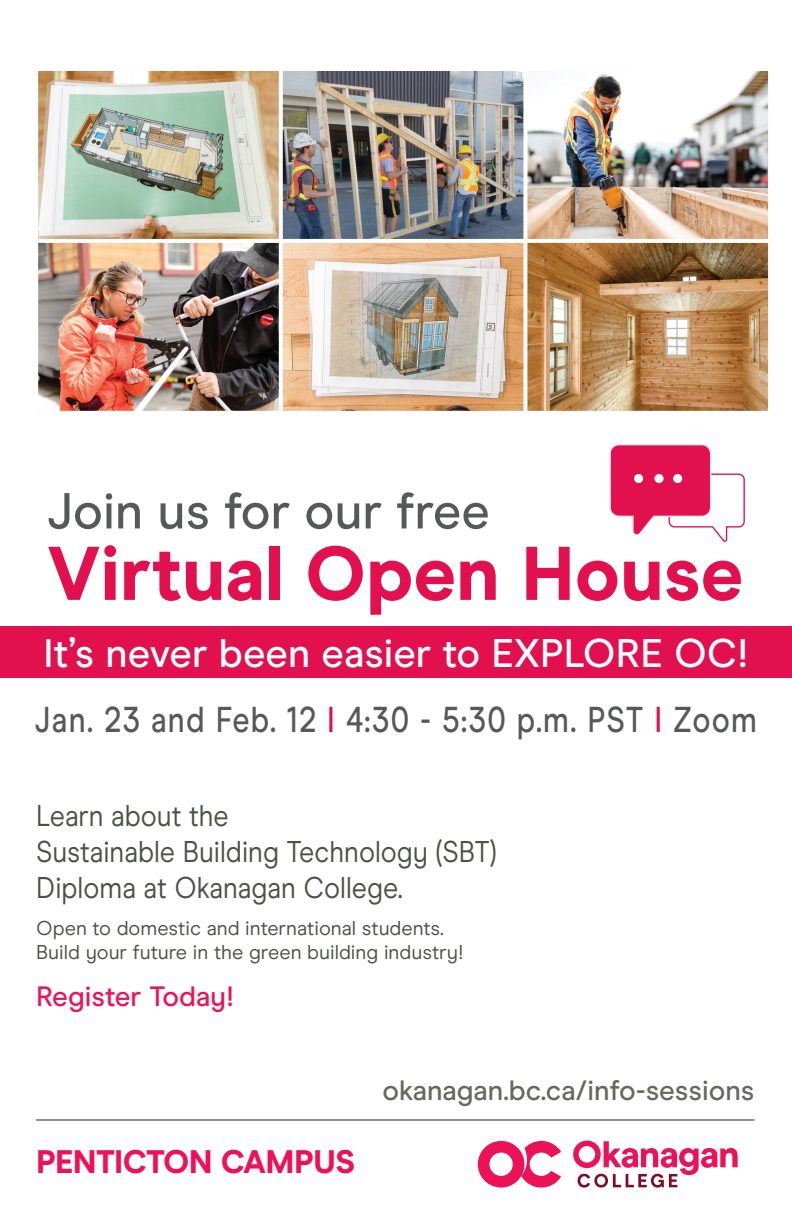
<style>
.page{position:relative;width:792px;height:1224px;background:#fff}
.page>*{position:absolute;margin:0;border:0;box-sizing:border-box;transform-origin:0 0}
.t1{font:800 75.8px "Modern Era";color:#e2104f}
.t2{font:500 50.5px "Modern Era";color:#57585a}
.t3{font:500 40px "Modern Era";color:#fff}
.t4{font:500 36px "Modern Era";letter-spacing:.04em;color:#57585a;scale:.85 1}
.t5{font:800 32.6px "Modern Era";letter-spacing:-.02em;color:#ed1157}
.t6{font:30px/36px "Modern Era";color:#4b5048;scale:.9 1}
.t7{font:500 28px "Modern Era";color:#666860}
.t8{font:500 28px "Modern Era";color:#ed1157}
.t9{font:20px/24px "Modern Era";color:#4b5048}
.s1{color:#e2104f}
</style>
<div class="page">
<img style="left:527px;top:71px;width:242px;height:168px">
<img style="left:282px;top:71px;width:242px;height:168px">
<img style="left:38px;top:242px;width:241px;height:169px">
<img style="left:282px;top:242px;width:242px;height:169px">
<img style="left:38px;top:71px;width:241px;height:168px">
<img style="left:527px;top:242px;width:242px;height:169px">
<hr style="left:36px;top:1119px;width:718px;height:1px;background:#231f20">
<svg style="left:478px;top:1141px;width:83px;height:47px"></svg>
<svg style="left:573px;top:1141px;width:165px;height:47px"></svg>
<div style="left:0;top:626px;width:792px;height:51px;background:#e2104f"></div>
<svg style="left:609px;top:444px;width:136px;height:98px"></svg>
<div style="left:634px;top:474px;width:9px;height:9px;background:#fff;border-radius:50%"></div>
<div style="left:654px;top:474px;width:10px;height:9px;background:#fff;border-radius:50%"></div>
<div style="left:673px;top:474px;width:9px;height:9px;background:#fff;border-radius:50%"></div>
<h2 class="t2" style="left:47px;top:482px;width:444px">Join us for our free</h2>
<h1 class="t1" style="left:47px;top:528px;width:698px">Virtual Open House</h1>
<h3 class="t3" style="left:43px;top:630px;width:707px">It’s never been easier to EXPLORE OC!</h3>
<h3 class="t4" style="left:35px;top:698px;width:851px">Jan. 23 and Feb. 12 <span class="s1">I</span> 4:30 - 5:30 p.m. PST <span class="s1">I</span> Zoom</h3>
<h3 class="t6" style="left:36px;top:798px;width:513px">Learn about the<br>Sustainable Building Technology (SBT)<br>Diploma at Okanagan College.</h3>
<p class="t9" style="left:36px;top:916px;width:429px">Open to domestic and international students.<br>Build your future in the green building industry!</p>
<h3 class="t8" style="left:36px;top:980px;width:200px">Register Today!</h3>
<h3 class="t5" style="left:36px;top:1142px;width:320px">PENTICTON CAMPUS</h3>
<h3 class="t7" style="left:382px;top:1074px;width:374px">okanagan.bc.ca/info-sessions</h3>
</div>
